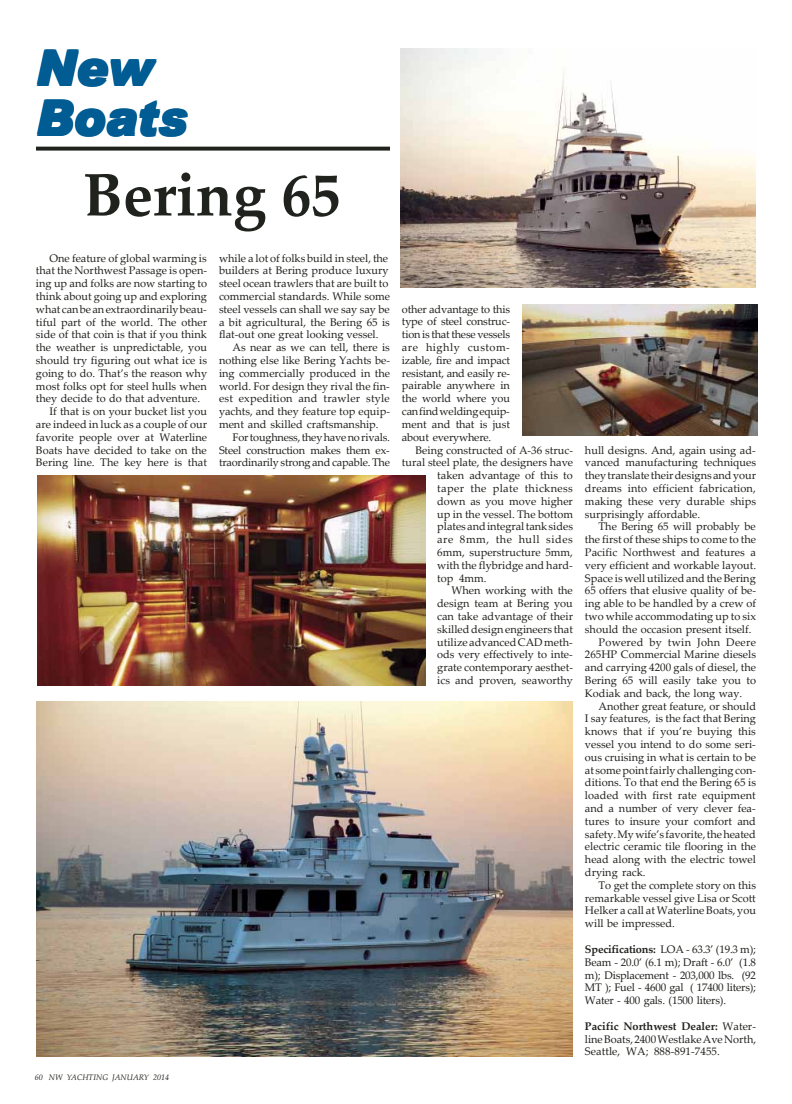
<style>
.page{position:relative;width:792px;height:1104px;background:#fff}
.page>*{position:absolute;margin:0;border:0;box-sizing:border-box;transform-origin:0 0}
.t1{font:700 60px "Palatino Linotype";color:#20221d}
.t2{font:italic 900 48px/50.1px "Arial";color:#005c93}
.t3{font:11px/12.8px "Palatino Linotype";color:#20221d;text-align:justify}
.t4{font:11px "Palatino Linotype";letter-spacing:.035em;color:#20221d}
.t5{font:11px "Palatino Linotype";letter-spacing:.025em;color:#20221d}
.t6{font:11px "Palatino Linotype";letter-spacing:.05em;color:#20221d}
.t7{font:italic 8px "Palatino";color:#20221d}
.s1{font-weight:700}
</style>
<div class="page">
<hr style="left:36px;top:147px;width:354px;height:3px;background:#20221d">
<img style="left:401px;top:48px;width:355px;height:240px">
<img style="left:37px;top:476px;width:388px;height:209px">
<img style="left:522px;top:304px;width:235px;height:131px">
<img style="left:36px;top:701px;width:537px;height:355px">
<h2 class="t2" style="left:36px;top:41px;width:153px">New<br>Boats</h2>
<h1 class="t1" style="left:83px;top:152px;width:260px">Bering 65</h1>
<p class="t3" style="left:219px;top:251px;width:173px;text-align:left">while a lot of folks build in steel, the builders at Bering produce luxury steel ocean trawlers that are built to commercial standards. While some steel vessels can shall we say say be a bit agricultural, the Bering 65 is flat-out one great looking vessel.</p>
<p class="t3" style="left:219px;top:340px;width:173px;text-indent:14px">As near as we can tell, there is nothing else like Bering Yachts be&shy;ing commercially produced in the world. For design they rival the fin&shy;est expedition and trawler style yachts, and they feature top equip&shy;ment and skilled craftsmanship.</p>
<p class="t3" style="left:219px;top:430px;width:173px;text-indent:14px">For toughness, they have no rivals.<br>Steel construction makes them ex&shy;traordinarily strong and capable. The</p>
<p class="t3" style="left:50px;top:251px;width:159px">One feature of global warming is</p>
<p class="t3" style="left:36px;top:264px;width:173px">that the Northwest Passage is open-</p>
<p class="t3" style="left:36px;top:276px;width:173px">ing up and folks are now starting to</p>
<p class="t3" style="left:36px;top:289px;width:173px">think about going up and exploring</p>
<p class="t3" style="left:36px;top:302px;width:172px">what can be an extraordinarily beau-</p>
<p class="t3" style="left:36px;top:315px;width:173px">tiful part of the world. The other</p>
<p class="t3" style="left:36px;top:328px;width:173px">side of that coin is that if you think</p>
<p class="t3" style="left:36px;top:340px;width:173px">the weather is unpredictable, you</p>
<p class="t3" style="left:36px;top:353px;width:173px">should try figuring out what ice is</p>
<p class="t3" style="left:36px;top:366px;width:173px">going to do. That’s the reason why</p>
<p class="t3" style="left:36px;top:379px;width:172px">most folks opt for steel hulls when</p>
<p class="t3" style="left:36px;top:392px;width:166px">they decide to do that adventure.</p>
<p class="t3" style="left:50px;top:404px;width:159px">If that is on your bucket list you</p>
<p class="t3" style="left:36px;top:417px;width:173px">are indeed in luck as a couple of our</p>
<p class="t3" style="left:36px;top:430px;width:173px">favorite people over at Waterline</p>
<p class="t3" style="left:36px;top:443px;width:172px">Boats have decided to take on the</p>
<p class="t3" style="left:36px;top:455px;width:173px">Bering line. The key here is that</p>
<p class="t7" style="left:35px;top:1072px;width:136px">60 NW YACHTING JANUARY 2014</p>
<p class="t3" style="left:402px;top:302px;width:110px">other advantage to this type of steel construc&shy;tion is that these vessels are highly custom&shy;izable, fire and impact resistant, and easily re&shy;pairable anywhere in the world where you can find welding equip&shy;ment and that is just about everywhere.</p>
<p class="t3" style="left:416px;top:443px;width:159px">Being constructed of A-36 struc-</p>
<p class="t3" style="left:402px;top:455px;width:173px">tural steel plate, the designers have</p>
<p class="t3" style="left:437px;top:468px;width:137px">taken advantage of this to</p>
<p class="t4" style="left:437px;top:480px;width:137px">taper the plate thickness</p>
<p class="t3" style="left:437px;top:494px;width:137px">down as you move higher</p>
<p class="t3" style="left:437px;top:507px;width:137px">up in the vessel. The bottom</p>
<p class="t3" style="left:437px;top:519px;width:137px">plates and integral tank sides</p>
<p class="t6" style="left:437px;top:531px;width:137px">are 8mm, the hull sides</p>
<p class="t3" style="left:437px;top:545px;width:137px">6mm, superstructure 5mm,</p>
<p class="t3" style="left:437px;top:558px;width:137px">with the flybridge and hard-</p>
<p class="t3" style="left:437px;top:571px;width:51px">top 4mm.</p>
<p class="t3" style="left:452px;top:583px;width:123px">When working with the</p>
<p class="t3" style="left:437px;top:596px;width:137px">design team at Bering you</p>
<p class="t3" style="left:437px;top:609px;width:137px">can take advantage of their</p>
<p class="t3" style="left:437px;top:622px;width:137px">skilled design engineers that</p>
<p class="t3" style="left:437px;top:635px;width:137px">utilize advanced CAD meth-</p>
<p class="t3" style="left:437px;top:647px;width:137px">ods very effectively to inte-</p>
<p class="t3" style="left:437px;top:660px;width:137px">grate contemporary aesthet-</p>
<p class="t3" style="left:437px;top:673px;width:137px">ics and proven, seaworthy</p>
<p class="t3" style="left:585px;top:443px;width:173px">hull designs. And, again using ad&shy;vanced manufacturing techniques they translate their designs and your dreams into efficient fabrication, making these very durable ships surprisingly affordable.</p>
<p class="t3" style="left:599px;top:519px;width:159px">The Bering 65 will probably be</p>
<p class="t3" style="left:585px;top:532px;width:173px">the first of these ships to come to the</p>
<p class="t3" style="left:585px;top:545px;width:172px">Pacific Northwest and features a</p>
<p class="t3" style="left:585px;top:558px;width:173px">very efficient and workable layout.</p>
<p class="t3" style="left:585px;top:571px;width:172px">Space is well utilized and the Bering</p>
<p class="t3" style="left:585px;top:583px;width:173px">65 offers that elusive quality of be-</p>
<p class="t3" style="left:585px;top:596px;width:173px">ing able to be handled by a crew of</p>
<p class="t3" style="left:585px;top:609px;width:173px">two while accommodating up to six</p>
<p class="t3" style="left:585px;top:622px;width:168px">should the occasion present itself.</p>
<p class="t5" style="left:599px;top:633px;width:159px">Powered by twin John Deere</p>
<p class="t3" style="left:585px;top:647px;width:173px">265HP Commercial Marine diesels</p>
<p class="t3" style="left:585px;top:660px;width:173px">and carrying 4200 gals of diesel, the</p>
<p class="t3" style="left:585px;top:673px;width:173px">Bering 65 will easily take you to</p>
<p class="t3" style="left:585px;top:686px;width:159px">Kodiak and back, the long way.</p>
<p class="t3" style="left:599px;top:699px;width:159px">Another great feature, or should</p>
<p class="t3" style="left:585px;top:711px;width:173px">I say features, is the fact that Bering</p>
<p class="t3" style="left:585px;top:724px;width:172px">knows that if you’re buying this</p>
<p class="t3" style="left:585px;top:737px;width:172px">vessel you intend to do some seri-</p>
<p class="t3" style="left:585px;top:750px;width:173px">ous cruising in what is certain to be</p>
<p class="t3" style="left:585px;top:762px;width:173px">at some point fairly challenging con-</p>
<p class="t3" style="left:585px;top:775px;width:173px">ditions. To that end the Bering 65 is</p>
<p class="t3" style="left:585px;top:788px;width:172px">loaded with first rate equipment</p>
<p class="t3" style="left:585px;top:801px;width:172px">and a number of very clever fea-</p>
<p class="t3" style="left:585px;top:814px;width:173px">tures to insure your comfort and</p>
<p class="t3" style="left:585px;top:826px;width:172px">safety. My wife’s favorite, the heated</p>
<p class="t3" style="left:585px;top:839px;width:173px">electric ceramic tile flooring in the</p>
<p class="t3" style="left:585px;top:852px;width:173px">head along with the electric towel</p>
<p class="t3" style="left:585px;top:865px;width:62px">drying rack.</p>
<p class="t3" style="left:599px;top:878px;width:159px">To get the complete story on this</p>
<p class="t3" style="left:585px;top:890px;width:172px">remarkable vessel give Lisa or Scott</p>
<p class="t3" style="left:585px;top:903px;width:173px">Helker a call at Waterline Boats, you</p>
<p class="t3" style="left:585px;top:916px;width:91px">will be impressed.</p>
<p class="t3" style="left:585px;top:942px;width:173px"><span class="s1">Specifications:</span> LOA - 63.3’ (19.3 m); Beam - 20.0’ (6.1 m); Draft - 6.0’ (1.8 m); Displacement - 203,000 lbs. (92<br>MT ); Fuel - 4600 gal ( 17400 liters); Water - 400 gals. (1500 liters).</p>
<p class="t3" style="left:585px;top:1018px;width:173px"><span class="s1">Pacific Northwest Dealer:</span> Water&shy;line Boats, 2400 Westlake Ave North, Seattle, WA; 888-891-7455.</p>
</div>
